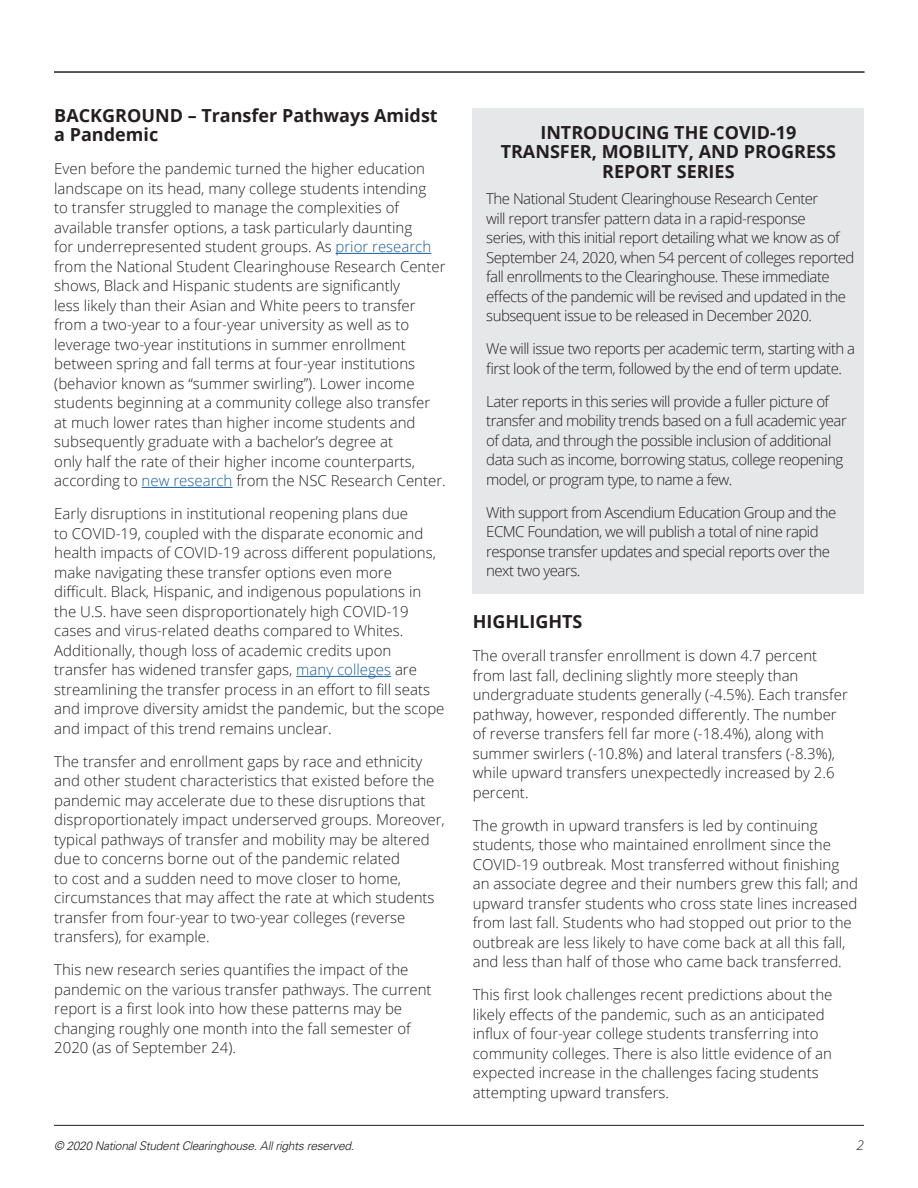
<style>
.page{position:relative;width:918px;height:1188px;background:#fff}
.page>*{position:absolute;margin:0;border:0;box-sizing:border-box;transform-origin:0 0}
.Subhead{font:700 18px/19.5px "Open Sans";color:#231f20}
.Body_Copy{font:300 15px/19.5px "Open Sans";color:#231f20}
.Body_Copy-2{font:300 15px/19.5px "Open Sans";letter-spacing:-.035em;color:#231f20}
.t1{font:italic 300 13.5px "Open Sans";color:#231f20}
.t2{font:italic 300 12px "Univers";letter-spacing:-.025em;color:#231f20}
.s1{color:#175d9e}
</style>
<div class="page">
<hr style="left:54px;top:1125px;width:810px;height:1px;background:#231f20">
<hr style="left:54px;top:71px;width:811px;height:2px;background:#231f20">
<hr style="left:336px;top:253px;width:95px;height:1px;background:#175d9e">
<hr style="left:142px;top:487px;width:90px;height:1px;background:#175d9e">
<hr style="left:296px;top:676px;width:95px;height:1px;background:#175d9e">
<div style="left:473px;top:108px;width:391px;height:486px;background:#e6e7e9"></div>
<p class="Subhead" style="left:54px;top:105px;width:385px">BACKGROUND – Transfer Pathways Amidst a Pandemic</p>
<p class="Body_Copy" style="left:54px;top:159px;width:393px">Even before the pandemic turned the higher education landscape on its head, many college students intending<br>to transfer struggled to manage the complexities of available transfer options, a task particularly daunting<br>for underrepresented student groups. As <span class="s1">prior research </span>from the National Student Clearinghouse Research Center shows, Black and Hispanic students are significantly<br>less likely than their Asian and White peers to transfer from a two-year to a four-year university as well as to leverage two-year institutions in summer enrollment between spring and fall terms at four-year institutions (behavior known as “summer swirling”). Lower income students beginning at a community college also transfer at much lower rates than higher income students and subsequently graduate with a bachelor’s degree at<br>only half the rate of their higher income counterparts, according to <span class="s1">new research</span> from the NSC Research Center.</p>
<p class="Body_Copy" style="left:54px;top:504px;width:392px">Early disruptions in institutional reopening plans due<br>to COVID-19, coupled with the disparate economic and health impacts of COVID-19 across different populations, make navigating these transfer options even more difficult. Black, Hispanic, and indigenous populations in the U.S. have seen disproportionately high COVID-19 cases and virus-related deaths compared to Whites.<br>Additionally, though loss of academic credits upon transfer has widened transfer gaps, <span class="s1">many colleges</span> are streamlining the transfer process in an effort to fill seats and improve diversity amidst the pandemic, but the scope and impact of this trend remains unclear.</p>
<p class="Body_Copy" style="left:54px;top:751px;width:392px">The transfer and enrollment gaps by race and ethnicity and other student characteristics that existed before the pandemic may accelerate due to these disruptions that disproportionately impact underserved groups. Moreover, typical pathways of transfer and mobility may be altered due to concerns borne out of the pandemic related<br>to cost and a sudden need to move closer to home, circumstances that may affect the rate at which students transfer from four-year to two-year colleges (reverse transfers), for example.</p>
<p class="Body_Copy" style="left:54px;top:960px;width:379px">This new research series quantifies the impact of the pandemic on the various transfer pathways. The current report is a first look into how these patterns may be changing roughly one month into the fall semester of 2020 (as of September 24).</p>
<p class="Subhead" style="left:501px;top:122px;width:337px;text-align:center">INTRODUCING THE COVID-19<br>TRANSFER, MOBILITY, AND PROGRESS<br>REPORT SERIES</p>
<p class="Body_Copy-2" style="left:486px;top:189px;width:370px">The National Student Clearinghouse Research Center<br>will report transfer pattern data in a rapid-response<br>series, with this initial report detailing what we know as of September 24, 2020, when 54 percent of colleges reported fall enrollments to the Clearinghouse. These immediate effects of the pandemic will be revised and updated in the subsequent issue to be released in December 2020.</p>
<p class="Body_Copy-2" style="left:486px;top:339px;width:370px">We will issue two reports per academic term, starting with a first look of the term, followed by the end of term update.</p>
<p class="Body_Copy-2" style="left:486px;top:391px;width:362px">Later reports in this series will provide a fuller picture of transfer and mobility trends based on a full academic year of data, and through the possible inclusion of additional data such as income, borrowing status, college reopening model, or program type, to name a few.</p>
<p class="Body_Copy-2" style="left:486px;top:502px;width:352px">With support from Ascendium Education Group and the ECMC Foundation, we will publish a total of nine rapid response transfer updates and special reports over the next two years.</p>
<p class="Subhead" style="left:473px;top:611px;width:111px">HIGHLIGHTS</p>
<p class="Body_Copy" style="left:473px;top:645px;width:377px">The overall transfer enrollment is down 4.7 percent from last fall, declining slightly more steeply than undergraduate students generally (-4.5%). Each transfer pathway, however, responded differently. The number of reverse transfers fell far more (-18.4%), along with summer swirlers (-10.8%) and lateral transfers (-8.3%), while upward transfers unexpectedly increased by 2.6 percent.</p>
<p class="Body_Copy" style="left:473px;top:815px;width:387px">The growth in upward transfers is led by continuing students, those who maintained enrollment since the COVID-19 outbreak. Most transferred without finishing an associate degree and their numbers grew this fall; and upward transfer students who cross state lines increased from last fall. Students who had stopped out prior to the outbreak are less likely to have come back at all this fall, and less than half of those who came back transferred.</p>
<p class="Body_Copy" style="left:473px;top:984px;width:361px">This first look challenges recent predictions about the likely effects of the pandemic, such as an anticipated influx of four-year college students transferring into community colleges. There is also little evidence of an expected increase in the challenges facing students attempting upward transfers.</p>
<p class="t2" style="left:54px;top:1139px;width:302px">© 2020 National Student Clearinghouse. All rights reserved.</p>
<p class="t1" style="left:857px;top:1136px;width:9px">2</p>
</div>
